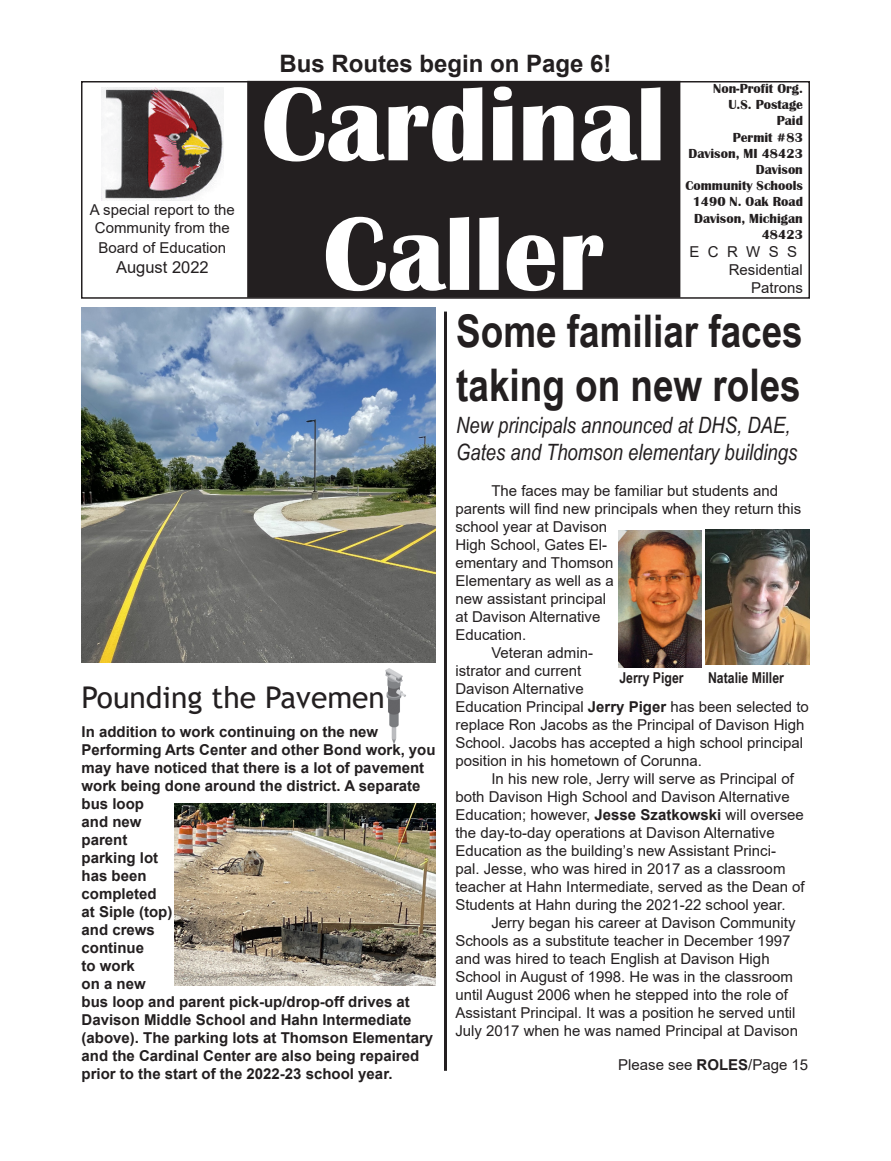
<style>
.page{position:relative;width:891px;height:1161px;background:#fff}
.page>*{position:absolute;margin:0;border:0;box-sizing:border-box;transform-origin:0 0}
.t1{font:700 108px "Britannic";color:#fff}
.t2{font:700 45px/54px "Arial Narrow";color:#231f20}
.t3{font:30px "Trebuchet MS";color:#231f20}
.t4{font:700 24px "Arial";color:#231f20}
.t5{font:italic 22.5px/27px "Arial Narrow";color:#231f20}
.t6{font:16.5px "Arial";color:#231f20}
.t7{font:15px/18px "Arial";color:#231f20}
.t8{font:700 15px/18px "Arial";color:#231f20}
.t9{font:700 15px "Arial Narrow";color:#231f20}
.t10{font:700 13.5px "Britannic";color:#231f20}
.s1{font-weight:700}
</style>
<div class="page">
<img style="left:385px;top:668px;width:21px;height:76px">
<img style="left:101px;top:87px;width:123px;height:113px">
<div style="left:81px;top:81px;width:729px;height:218px;border:2px solid #231f20"></div>
<div style="left:248px;top:82px;width:432px;height:215px;background:#231f20"></div>
<div style="left:247px;top:81px;width:433px;height:217px;border:2px solid #231f20"></div>
<hr style="left:444px;top:312px;width:3px;height:759px;background:#231f20">
<img style="left:82px;top:307px;width:354px;height:356px">
<img style="left:175px;top:803px;width:261px;height:182px">
<img style="left:619px;top:531px;width:83px;height:137px">
<img style="left:705px;top:529px;width:104px;height:136px">
<p class="t7" style="left:90px;top:201px;width:147px">A special report to the</p>
<p class="t7" style="left:95px;top:219px;width:137px">Community from the</p>
<p class="t7" style="left:99px;top:239px;width:129px">Board of Education</p>
<p class="t6" style="left:116px;top:256px;width:94px">August 2022</p>
<p class="t4" style="left:279px;top:47px;width:334px">Bus Routes begin on Page 6!</p>
<p class="t1" style="left:261px;top:64px;width:406px">Cardinal</p>
<p class="t1" style="left:323px;top:193px;width:283px">Caller</p>
<p class="t10" style="left:713px;top:81px;width:91px">Non-Profit Org.</p>
<p class="t10" style="left:728px;top:97px;width:76px">U.S. Postage</p>
<p class="t10" style="left:777px;top:113px;width:28px">Paid</p>
<p class="t10" style="left:733px;top:130px;width:72px">Permit #83</p>
<p class="t10" style="left:689px;top:146px;width:116px">Davison, MI 48423</p>
<p class="t10" style="left:756px;top:162px;width:49px">Davison</p>
<p class="t10" style="left:685px;top:178px;width:119px">Community Schools</p>
<p class="t10" style="left:693px;top:194px;width:112px">1490 N. Oak Road</p>
<p class="t10" style="left:694px;top:211px;width:110px">Davison, Michigan</p>
<p class="t10" style="left:762px;top:227px;width:43px">48423</p>
<p class="t7" style="left:689px;top:243px;width:109px">E C R W S S</p>
<p class="t7" style="left:729px;top:261px;width:76px">Residential</p>
<p class="t7" style="left:751px;top:279px;width:53px">Patrons</p>
<p class="t2" style="left:456px;top:302px;width:348px">Some familiar faces taking on new roles</p>
<p class="t5" style="left:456px;top:411px;width:343px">New principals announced at DHS, DAE,<br>Gates and Thomson elementary buildings</p>
<p class="t3" style="left:82px;top:678px;width:305px">Pounding the Pavemen</p>
<p class="t8" style="left:82px;top:723px;width:298px">In addition to work continuing on the new</p>
<p class="t8" style="left:82px;top:741px;width:356px">Performing Arts Center and other Bond work, you may have noticed that there is a lot of pavement work being done around the district. A separate bus loop<br>and new<br>parent<br>parking lot<br>has been<br>completed<br>at Siple (top)<br>and crews<br>continue<br>to work<br>on a new<br>bus loop and parent pick-up/drop-off drives at<br>Davison Middle School and Hahn Intermediate (above). The parking lots at Thomson Elementary and the Cardinal Center are also being repaired prior to the start of the 2022-23 school year.</p>
<p class="t7" style="left:455px;top:481px;width:347px;text-indent:36px">The faces may be familiar but students and parents will find new principals when they return this school year at Davison<br>High School, Gates El-<br>ementary and Thomson<br>Elementary as well as a<br>new assistant principal<br>at Davison Alternative<br>Education.</p>
<p class="t7" style="left:455px;top:643px;width:355px;text-indent:36px">Veteran admin-<br>istrator and current<br>Davison Alternative<br>Education Principal <span class="s1">Jerry Piger</span> has been selected to replace Ron Jacobs as the Principal of Davison High School. Jacobs has accepted a high school principal position in his hometown of Corunna.</p>
<p class="t7" style="left:455px;top:769px;width:351px;text-indent:36px">In his new role, Jerry will serve as Principal of both Davison High School and Davison Alternative Education; however, <span class="s1">Jesse Szatkowski</span> will oversee the day-to-day operations at Davison Alternative Education as the building’s new Assistant Princi-<br>pal. Jesse, who was hired in 2017 as a classroom teacher at Hahn Intermediate, served as the Dean of Students at Hahn during the 2021-22 school year.</p>
<p class="t7" style="left:455px;top:913px;width:344px;text-indent:36px">Jerry began his career at Davison Community Schools as a substitute teacher in December 1997 and was hired to teach English at Davison High School in August of 1998. He was in the classroom until August 2006 when he stepped into the role of Assistant Principal. It was a position he served until July 2017 when he was named Principal at Davison</p>
<p class="t9" style="left:619px;top:666px;width:66px">Jerry Piger</p>
<p class="t9" style="left:708px;top:666px;width:77px">Natalie Miller</p>
<p class="t7" style="left:618px;top:1056px;width:192px">Please see <span class="s1">ROLES</span>/Page 15</p>
</div>
